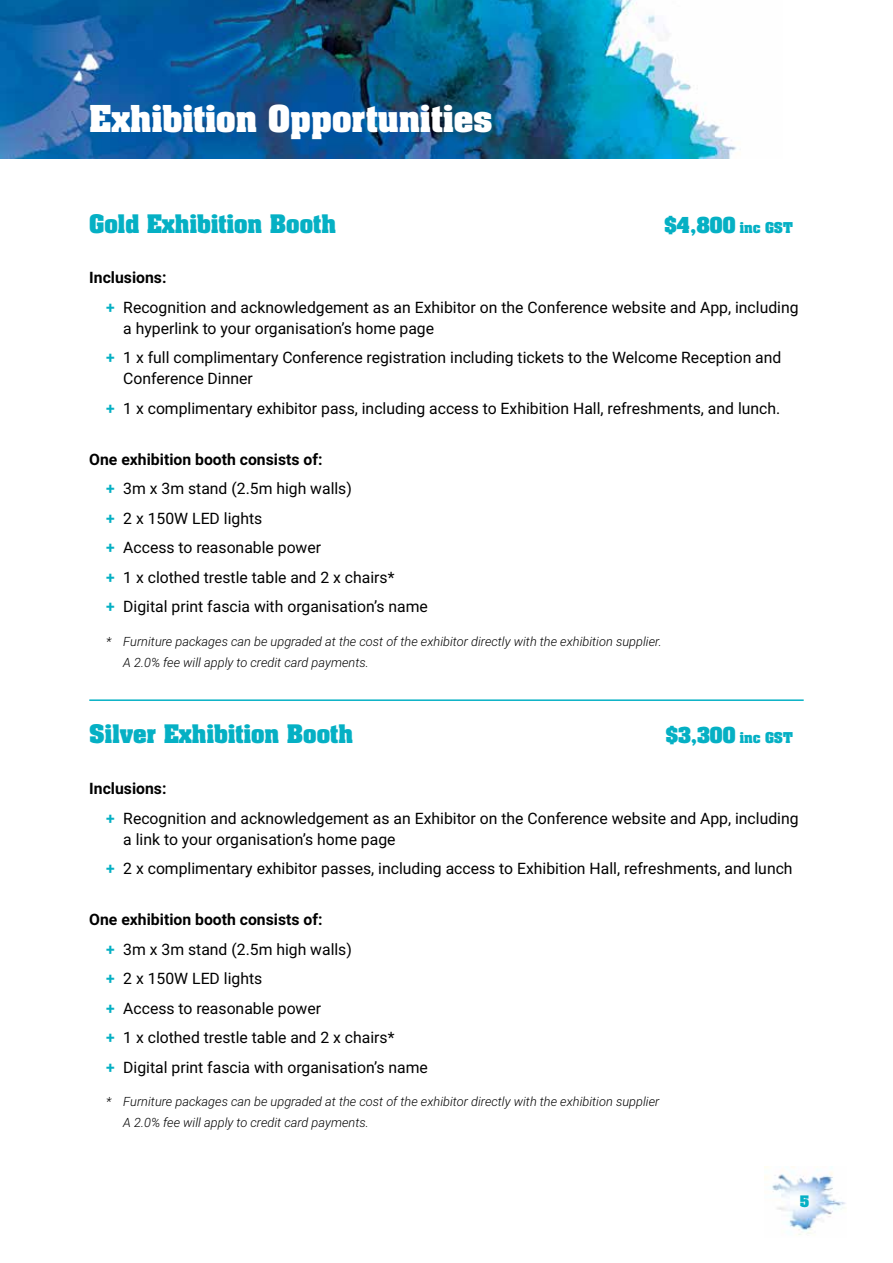
<style>
.page{position:relative;width:893px;height:1263px;background:#fff}
.page>*{position:absolute;margin:0;border:0;box-sizing:border-box;transform-origin:0 0}
.t1{font:700 31.5px "Aachen";color:#fff}
.t2{font:700 21.75px "Aachen";color:#05b0c4}
.t3{font:700 18.75px "Aachen";color:#05b0c4}
.t4{font:15.75px/29.5px "Roboto";color:#000}
.t5{font:700 13.5px "Aachen";color:#05b0c4}
.t6{font:italic 300 12.75px/21px "Roboto";color:#000}
.s1{font-size:12.75px}
.s2{font-weight:700}
.s3{font-weight:700;color:#05b0c4}
</style>
<div class="page">
<img style="left:764px;top:1166px;width:82px;height:69px">
<img style="left:0;top:0;width:737px;height:158px">
<hr style="left:89px;top:699px;width:715px;height:2px;background:#05b0c4">
<h1 class="t1" style="left:89px;top:96px;width:404px">Exhibition Opportunities</h1>
<h2 class="t2" style="left:89px;top:208px;width:248px">Gold Exhibition Booth</h2>
<p class="t3" style="left:665px;top:211px;width:130px">$4,800 <span class="s1">inc GST</span></p>
<p class="t4" style="left:106px;top:262px;width:694px;text-indent:-17px"><span class="s2">Inclusions:<br></span><span class="s3">+</span> Recognition and acknowledgement as an Exhibitor on the Conference website and App, including</p>
<p class="t4" style="left:106px;top:313px;width:677px;text-indent:17px">a hyperlink to your organisation’s home page<br><span class="s3">+</span> 1 x full complimentary Conference registration including tickets to the Welcome Reception and</p>
<p class="t4" style="left:106px;top:363px;width:675px;text-indent:17px">Conference Dinner<br><span class="s3">+</span> 1 x complimentary exhibitor pass, including access to Exhibition Hall, refreshments, and lunch.</p>
<p class="t4" style="left:106px;top:444px;width:323px;text-indent:-17px"><span class="s2">One exhibition booth consists of:<br></span><span class="s3">+</span> 3m x 3m stand (2.5m high walls)<br><span class="s3">+</span> 2 x 150W LED lights<br><span class="s3">+</span> Access to reasonable power<br><span class="s3">+</span> 1 x clothed trestle table and 2 x chairs*<br><span class="s3">+</span> Digital print fascia with organisation’s name</p>
<p class="t6" style="left:123px;top:630px;width:540px;text-indent:-17px">* Furniture packages can be upgraded at the cost of the exhibitor directly with the exhibition supplier.<br>A 2.0% fee will apply to credit card payments.</p>
<h2 class="t2" style="left:89px;top:718px;width:265px">Silver Exhibition Booth</h2>
<p class="t3" style="left:666px;top:722px;width:129px">$3,300 <span class="s1">inc GST</span></p>
<p class="t4" style="left:106px;top:773px;width:694px;text-indent:-17px"><span class="s2">Inclusions:<br></span><span class="s3">+</span> Recognition and acknowledgement as an Exhibitor on the Conference website and App, including</p>
<p class="t4" style="left:106px;top:824px;width:688px;text-indent:17px">a link to your organisation’s home page<br><span class="s3">+</span> 2 x complimentary exhibitor passes, including access to Exhibition Hall, refreshments, and lunch</p>
<p class="t4" style="left:106px;top:904px;width:323px;text-indent:-17px"><span class="s2">One exhibition booth consists of:<br></span><span class="s3">+</span> 3m x 3m stand (2.5m high walls)<br><span class="s3">+</span> 2 x 150W LED lights<br><span class="s3">+</span> Access to reasonable power<br><span class="s3">+</span> 1 x clothed trestle table and 2 x chairs*<br><span class="s3">+</span> Digital print fascia with organisation’s name</p>
<p class="t6" style="left:123px;top:1091px;width:538px;text-indent:-17px">* Furniture packages can be upgraded at the cost of the exhibitor directly with the exhibition supplier<br>A 2.0% fee will apply to credit card payments.</p>
<p class="t5" style="left:800px;top:1191px;width:10px">5</p>
</div>
